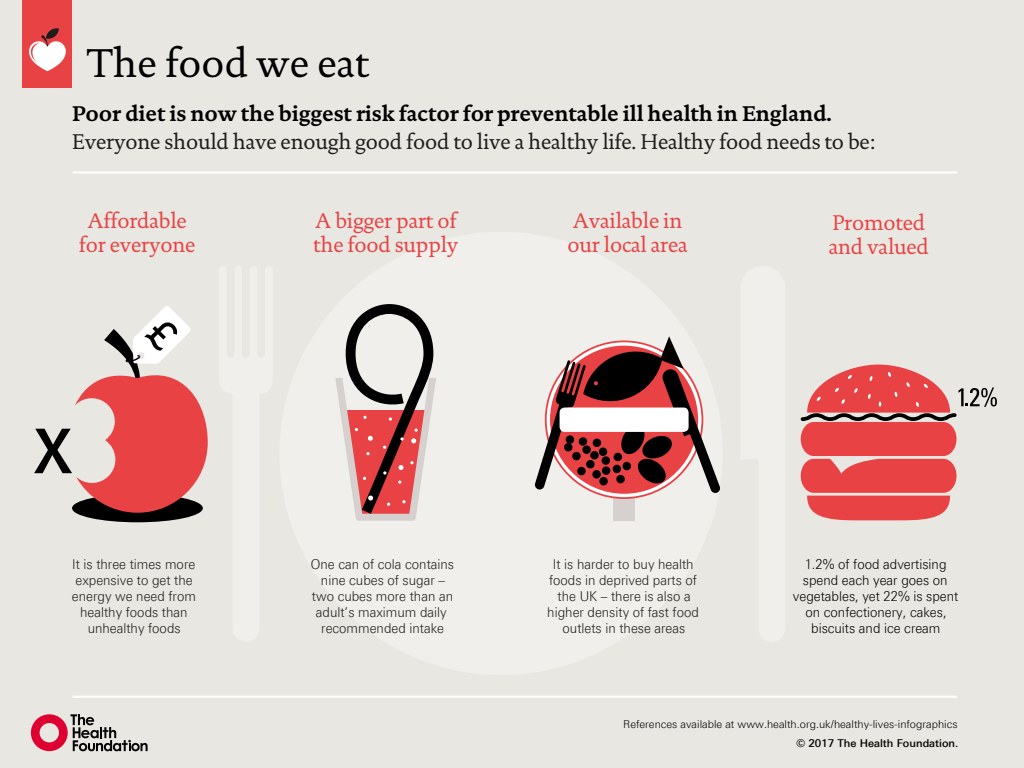
<style>
.page{position:relative;width:1024px;height:768px;background:#e9e7e2}
.page>*{position:absolute;margin:0;border:0;box-sizing:border-box;transform-origin:0 0}
.t1{font:40.8px "DTL Documenta TOT";color:#000}
.t2{font:21.6px/24px "DTL Documenta TOT";letter-spacing:-.01em;color:#e84244}
.t3{font:21.6px "DTL Documenta TOT";letter-spacing:-.01em;color:#1d1d1b}
.t4{font:700 21.6px "DTL Documenta TOT";letter-spacing:-.01em;color:#000}
.t5{font:300 13.6px/16px "LT Univers Basic";color:#1d1d1b;text-align:center;scale:.95 1}
.t6{font:300 13.6px/16px "LT Univers Basic";color:#000;text-align:center;scale:.95 1}
.t7{font:300 10.8px "LT Univers Basic";color:#000}
.t8{font:500 10.8px "Linotype Univers 530";color:#000}
</style>
<div class="page">
<div style="left:279px;top:232px;width:444px;height:443px;background:#f0efec;border-radius:50%"></div>
<hr style="left:73px;top:696px;width:884px;height:2px;background:#fff">
<hr style="left:73px;top:171px;width:884px;height:3px;background:#fff">
<svg style="left:31px;top:714px;width:117px;height:37px"></svg>
<div style="left:23px;top:0;width:49px;height:87px;background:#e84244"></div>
<svg style="left:29px;top:28px;width:37px;height:43px"></svg>
<div style="left:72px;top:494px;width:131px;height:28px;background:#000;border-radius:50%"></div>
<svg style="left:34px;top:306px;width:174px;height:207px"></svg>
<svg style="left:801px;top:365px;width:196px;height:155px"></svg>
<div style="left:613px;top:448px;width:22px;height:73px;background:#d6d1cf"></div>
<svg style="left:534px;top:336px;width:186px;height:163px"></svg>
<div style="left:560px;top:408px;width:129px;height:24px;background:#fff;border-radius:5px"></div>
<svg style="left:335px;top:304px;width:101px;height:217px"></svg>
<h1 class="t1" style="left:87px;top:39px;width:284px">The food we eat</h1>
<h2 class="t4" style="left:72px;top:100px;width:761px">Poor diet is now the biggest risk factor for preventable ill health in England.</h2>
<h2 class="t3" style="left:72px;top:128px;width:805px">Everyone should have enough good food to live a healthy life. Healthy food needs to be:</h2>
<h2 class="t2" style="left:79px;top:209px;width:118px;text-align:center">Affordable for everyone</h2>
<h2 class="t2" style="left:313px;top:209px;width:147px">A bigger part of the food supply</h2>
<h2 class="t2" style="left:567px;top:209px;width:122px">Available in our local area</h2>
<h2 class="t2" style="left:829px;top:210px;width:102px">Promoted and valued</h2>
<p class="t5" style="left:72px;top:556px;width:132px">It is three times more expensive to get the energy we need from healthy foods than unhealthy foods</p>
<p class="t5" style="left:311px;top:556px;width:152px">One can of cola contains nine cubes of sugar – two cubes more than an adult’s maximum daily recommended intake</p>
<p class="t5" style="left:547px;top:556px;width:161px">It is harder to buy health foods in deprived parts of the UK – there is also a higher density of fast food outlets in these areas</p>
<p class="t6" style="left:793px;top:556px;width:176px">1.2% of food advertising spend each year goes on vegetables, yet 22% is spent on confectionery, cakes, biscuits and ice cream</p>
<p class="t7" style="left:623px;top:718px;width:336px">References available at www.health.org.uk/healthy-lives-infographics</p>
<p class="t8" style="left:796px;top:736px;width:163px">© 2017 The Health Foundation.</p>
</div>
